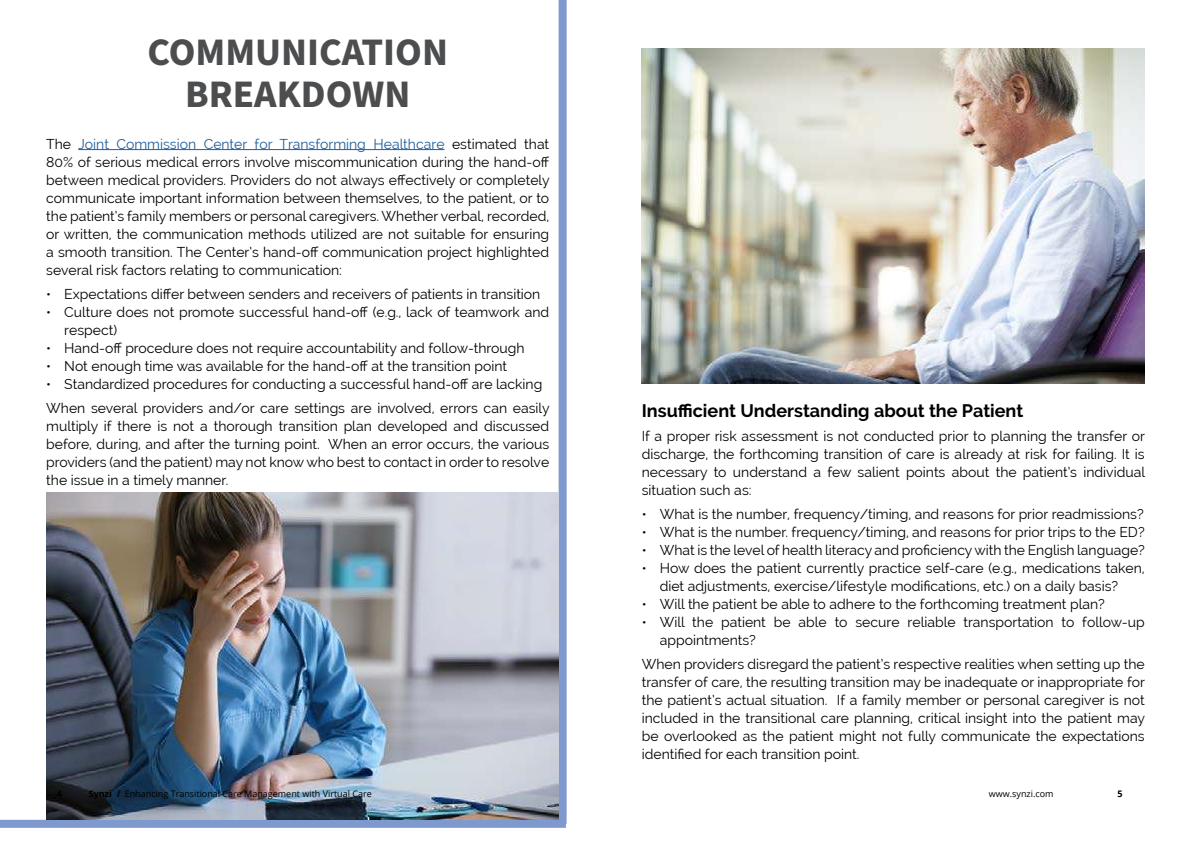
<style>
.page{position:relative;width:1191px;height:842px;background:#fff}
.page>*{position:absolute;margin:0;border:0;box-sizing:border-box;transform-origin:0 0}
.t1{font:700 39px/42px "Source Sans Pro";color:#4c4d4f;text-align:center}
.t2{font:700 18px "Raleway";color:#000}
.t3{font:14px/18px "Raleway";color:#000;text-align:justify}
.t4{font:9px "Open Sans";color:#000}
.t5{font:700 9px "Open Sans";color:#000}
.s1{color:#205d9e}
.s2{font-weight:700}
</style>
<div class="page">
<div style="left:0;top:820px;width:566px;height:8px;background:#7e99ce"></div>
<div style="left:558px;top:0;width:8px;height:824px;background:#7e99ce"></div>
<hr style="left:78px;top:149px;width:366px;height:1px;background:#205d9e">
<img style="left:642px;top:49px;width:502px;height:335px">
<img style="left:46px;top:493px;width:512px;height:327px">
<h1 class="t1" style="left:147px;top:35px;width:302px">COMMUNICATION<br>BREAKDOWN</h1>
<p class="t3" style="left:46px;top:135px;width:505px">The <span class="s1">Joint Commission Center for Transforming Healthcare</span> estimated that 80% of serious medical errors involve miscommunication during the hand-off between medical providers. Providers do not always effectively or completely communicate important information between themselves, to the patient, or to the patient’s family members or personal caregivers. Whether verbal, recorded, or written, the communication methods utilized are not suitable for ensuring a smooth transition. The Center’s hand-off communication project highlighted several risk factors relating to communication:</p>
<p class="t3" style="left:46px;top:285px;width:495px">• Expectations differ between senders and receivers of patients in transition</p>
<p class="t3" style="left:64px;top:303px;width:486px;text-indent:-18px">• Culture does not promote successful hand-off (e.g., lack of teamwork and respect)</p>
<p class="t3" style="left:46px;top:339px;width:480px">• Hand-off procedure does not require accountability and follow-through</p>
<p class="t3" style="left:46px;top:357px;width:462px">• Not enough time was available for the hand-off at the transition point</p>
<p class="t3" style="left:46px;top:372px;width:505px;line-height:24px">• Standardized procedures for conducting a successful hand-off are lacking<br>When several providers and/or care settings are involved, errors can easily</p>
<p class="t3" style="left:46px;top:417px;width:504px">multiply if there is not a thorough transition plan developed and discussed before, during, and after the turning point. When an error occurs, the various providers (and the patient) may not know who best to contact in order to resolve the issue in a timely manner.</p>
<p class="t2" style="left:642px;top:400px;width:383px">Insufficient Understanding about the Patient</p>
<p class="t3" style="left:642px;top:427px;width:505px">If a proper risk assessment is not conducted prior to planning the transfer or discharge, the forthcoming transition of care is already at risk for failing. It is necessary to understand a few salient points about the patient’s individual situation such as:</p>
<p class="t3" style="left:642px;top:505px;width:503px">• What is the number, frequency/timing, and reasons for prior readmissions?</p>
<p class="t3" style="left:642px;top:523px;width:504px">• What is the number. frequency/timing, and reasons for prior trips to the ED?</p>
<p class="t3" style="left:642px;top:541px;width:504px">• What is the level of health literacy and proficiency with the English language?</p>
<p class="t3" style="left:660px;top:559px;width:486px;text-indent:-18px">• How does the patient currently practice self-care (e.g., medications taken, diet adjustments, exercise/lifestyle modifications, etc.) on a daily basis?</p>
<p class="t3" style="left:642px;top:595px;width:464px">• Will the patient be able to adhere to the forthcoming treatment plan?</p>
<p class="t3" style="left:660px;top:613px;width:486px;text-indent:-18px">• Will the patient be able to secure reliable transportation to follow-up appointments?</p>
<p class="t3" style="left:642px;top:655px;width:505px">When providers disregard the patient’s respective realities when setting up the transfer of care, the resulting transition may be inadequate or inappropriate for the patient’s actual situation. If a family member or personal caregiver is not included in the transitional care planning, critical insight into the patient may be overlooked as the patient might not fully communicate the expectations identified for each transition point.</p>
<p class="t4" style="left:89px;top:791px;width:284px"><span class="s2">Synzi /</span> Enhancing Transitional Care Management with Virtual Care</p>
<p class="t4" style="left:988px;top:791px;width:66px">www.synzi.com</p>
<p class="t5" style="left:1117px;top:789px;width:7px">5</p>
</div>
